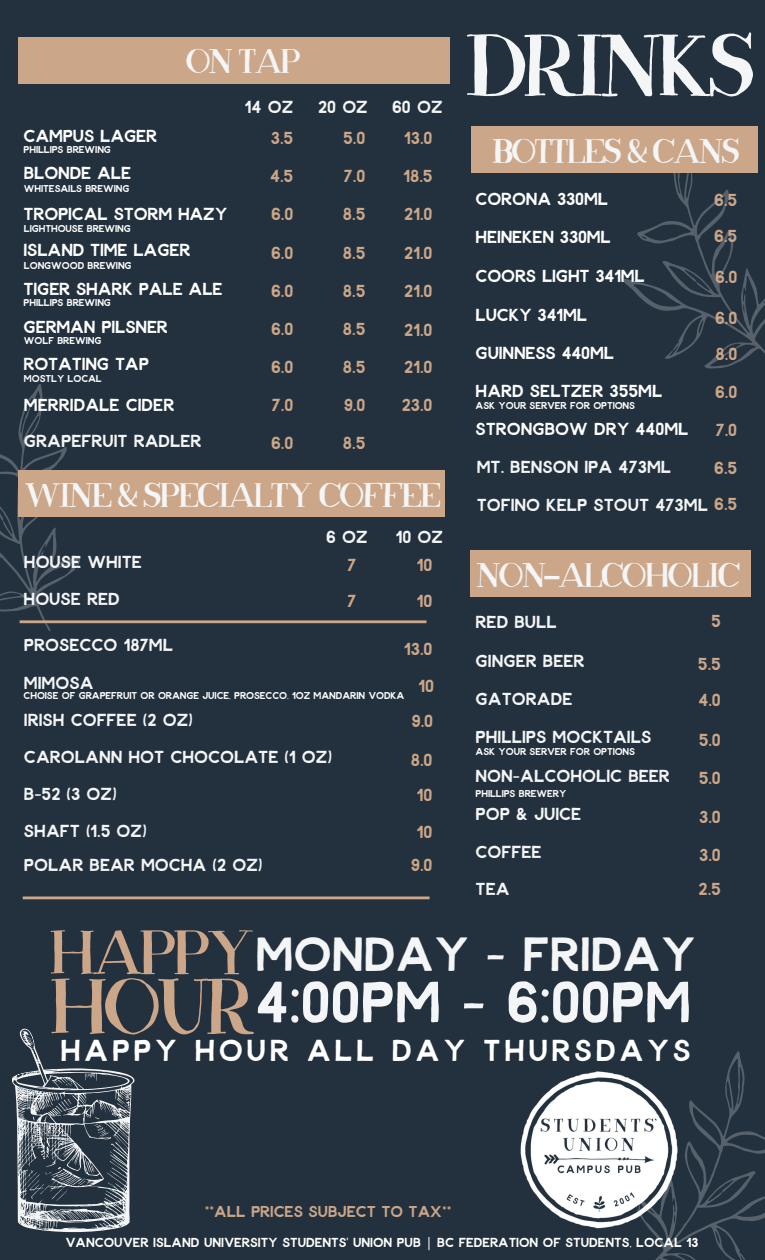
<style>
.page{position:relative;width:765px;height:1260px;background:#23313e}
.page>*{position:absolute;margin:0;border:0;box-sizing:border-box;transform-origin:0 0}
.t1{font:88.38px "Bloomsbury Serif";letter-spacing:-.085em;color:#f4f5f6}
.t2{font:79.62px "Bloomsbury Serif";color:#cba688}
.t3{font:63px "Bloomsbury Serif";letter-spacing:-.085em;color:#cba688}
.t4{font:58.5px "Bloomsbury Sans";color:#f4f5f6}
.t5{font:48.12px "Bloomsbury Sans";color:#f4f5f6}
.t6{font:34.38px "Bloomsbury Serif";letter-spacing:-.085em;color:#f4f5f6}
.t7{font:30.38px "Bloomsbury Sans";letter-spacing:.12em;color:#fff}
.t8{font:17.5px "Bloomsbury Sans";color:#f4f5f6}
.t9{font:17.5px "Bloomsbury Sans";letter-spacing:-.01em;color:#fff}
.t10{font:17.5px "Bloomsbury Sans";color:#cba688}
.t11{font:15.88px "Bloomsbury Sans";color:#cba688}
.t12{font:13.12px "Bloomsbury Sans";color:#fff}
.t13{font:10px "Bloomsbury Sans";letter-spacing:-.01em;color:#fff}
.s1{color:#cba688}
.s2{font-family:"Noto Sans"}
</style>
<div class="page">
<hr style="left:23px;top:896px;width:407px;height:3px;background:#cba688">
<svg style="left:0;top:384px;width:112px;height:247px"></svg>
<svg style="left:597px;top:126px;width:168px;height:243px"></svg>
<svg style="left:671px;top:343px;width:9px;height:8px"></svg>
<div style="left:18px;top:37px;width:432px;height:47px;background:#cba688"></div>
<div style="left:18px;top:470px;width:427px;height:47px;background:#cba688"></div>
<hr style="left:20px;top:620px;width:406px;height:3px;background:#cba688">
<svg style="left:12px;top:1029px;width:122px;height:203px"></svg>
<div style="left:470px;top:550px;width:280px;height:47px;background:#cba688"></div>
<div style="left:471px;top:127px;width:287px;height:46px;background:#cba688"></div>
<img style="left:520px;top:1071px;width:101px;height:158px">
<svg style="left:621px;top:1051px;width:144px;height:209px"></svg>
<p class="t6" style="left:185px;top:39px;width:118px">ON TAP</p>
<p class="t9" style="left:24px;top:124px;width:135px">CAMPUS LAGER</p>
<p class="t9" style="left:24px;top:161px;width:109px">BLONDE ALE</p>
<p class="t9" style="left:24px;top:202px;width:205px">TROPICAL STORM HAZY</p>
<p class="t9" style="left:24px;top:239px;width:168px">ISLAND TIME LAGER</p>
<p class="t9" style="left:24px;top:277px;width:201px">TIGER SHARK PALE ALE</p>
<p class="t9" style="left:24px;top:315px;width:146px">GERMAN PILSNER</p>
<p class="t13" style="left:24px;top:143px;width:89px">PHILLIPS BREWING</p>
<p class="t13" style="left:24px;top:182px;width:107px">WHITESAILS BREWING</p>
<p class="t13" style="left:24px;top:222px;width:108px">LIGHTHOUSE BREWING</p>
<p class="t13" style="left:24px;top:259px;width:109px">LONGWOOD BREWING</p>
<p class="t13" style="left:24px;top:296px;width:89px">PHILLIPS BREWING</p>
<p class="t13" style="left:24px;top:334px;width:79px">WOLF BREWING</p>
<p class="t9" style="left:24px;top:353px;width:127px">ROTATING TAP</p>
<p class="t13" style="left:24px;top:372px;width:79px">MOSTLY LOCAL</p>
<p class="t9" style="left:24px;top:394px;width:152px">MERRIDALE CIDER</p>
<p class="t8" style="left:24px;top:429px;width:179px">GRAPEFRUIT RADLER</p>
<p class="t8" style="left:245px;top:95px;width:50px">14 OZ</p>
<p class="t8" style="left:318px;top:95px;width:51px">20 OZ</p>
<p class="t8" style="left:392px;top:95px;width:52px">60 OZ</p>
<p class="t10" style="left:404px;top:127px;width:30px">13.0</p>
<p class="t10" style="left:403px;top:165px;width:31px">18.5</p>
<p class="t10" style="left:404px;top:203px;width:30px">21.0</p>
<p class="t10" style="left:404px;top:241px;width:30px">21.0</p>
<p class="t10" style="left:404px;top:279px;width:30px">21.0</p>
<p class="t10" style="left:404px;top:319px;width:30px">21.0</p>
<p class="t10" style="left:404px;top:355px;width:30px">21.0</p>
<p class="t10" style="left:402px;top:393px;width:32px">23.0</p>
<p class="t10" style="left:343px;top:127px;width:24px">5.0</p>
<p class="t10" style="left:344px;top:165px;width:23px">7.0</p>
<p class="t10" style="left:343px;top:203px;width:24px">8.5</p>
<p class="t10" style="left:343px;top:241px;width:24px">8.5</p>
<p class="t10" style="left:343px;top:279px;width:24px">8.5</p>
<p class="t10" style="left:343px;top:317px;width:24px">8.5</p>
<p class="t10" style="left:343px;top:355px;width:24px">8.5</p>
<p class="t10" style="left:344px;top:393px;width:23px">9.0</p>
<p class="t10" style="left:343px;top:431px;width:24px">8.5</p>
<p class="t10" style="left:271px;top:127px;width:24px">3.5</p>
<p class="t10" style="left:270px;top:165px;width:25px">4.5</p>
<p class="t10" style="left:271px;top:203px;width:24px">6.0</p>
<p class="t10" style="left:271px;top:241px;width:24px">6.0</p>
<p class="t10" style="left:271px;top:279px;width:24px">6.0</p>
<p class="t10" style="left:271px;top:317px;width:24px">6.0</p>
<p class="t10" style="left:271px;top:355px;width:24px">6.0</p>
<p class="t10" style="left:272px;top:393px;width:23px">7.0</p>
<p class="t10" style="left:271px;top:431px;width:24px">6.0</p>
<p class="t6" style="left:24px;top:472px;width:419px">WINE &amp; SPECIALTY COFFEE</p>
<p class="t8" style="left:24px;top:551px;width:119px">HOUSE WHITE</p>
<p class="t8" style="left:24px;top:587px;width:98px">HOUSE RED</p>
<p class="t8" style="left:326px;top:525px;width:43px">6 OZ</p>
<p class="t8" style="left:396px;top:525px;width:49px">10 OZ</p>
<p class="t10" style="left:347px;top:553px;width:11px">7</p>
<p class="t10" style="left:417px;top:553px;width:17px">10</p>
<p class="t10" style="left:347px;top:590px;width:11px">7</p>
<p class="t10" style="left:417px;top:590px;width:17px">10</p>
<p class="t8" style="left:24px;top:634px;width:151px">PROSECCO 187ML</p>
<p class="t8" style="left:24px;top:671px;width:71px">MIMOSA</p>
<p class="t10" style="left:404px;top:637px;width:30px">13.0</p>
<p class="t10" style="left:419px;top:674px;width:17px">10</p>
<p class="t13" style="left:24px;top:689px;width:382px">CHOISE OF GRAPEFRUIT OR ORANGE JUICE, PROSECCO, 1OZ MANDARIN VODKA</p>
<p class="t8" style="left:24px;top:708px;width:170px">IRISH COFFEE (2 OZ)</p>
<p class="t8" style="left:24px;top:746px;width:309px">CAROLANN HOT CHOCOLATE (1 OZ)</p>
<p class="t8" style="left:24px;top:783px;width:94px">B-52 (3 OZ)</p>
<p class="t8" style="left:24px;top:820px;width:124px">SHAFT (1.5 OZ)</p>
<p class="t10" style="left:411px;top:709px;width:23px">9.0</p>
<p class="t10" style="left:411px;top:749px;width:23px">8.0</p>
<p class="t10" style="left:417px;top:783px;width:17px">10</p>
<p class="t10" style="left:417px;top:821px;width:17px">10</p>
<p class="t8" style="left:24px;top:853px;width:240px">POLAR BEAR MOCHA (2 OZ)</p>
<p class="t10" style="left:411px;top:854px;width:23px">9.0</p>
<p class="t1" style="left:463px;top:8px;width:295px">DRINKS</p>
<p class="t6" style="left:491px;top:129px;width:250px">BOTTLES &amp; CANS</p>
<p class="t9" style="left:476px;top:188px;width:134px">CORONA 330ML</p>
<p class="t9" style="left:476px;top:226px;width:137px">HEINEKEN 330ML</p>
<p class="t9" style="left:476px;top:264px;width:171px">COORS LIGHT 341ML</p>
<p class="t9" style="left:476px;top:303px;width:113px">LUCKY 341ML</p>
<p class="t9" style="left:476px;top:342px;width:140px">GUINNESS 440ML</p>
<p class="t9" style="left:476px;top:380px;width:188px">HARD SELTZER 355ML</p>
<p class="t13" style="left:476px;top:399px;width:161px">ASK YOUR SERVER FOR OPTIONS</p>
<p class="t9" style="left:476px;top:418px;width:215px">STRONGBOW DRY 440ML</p>
<p class="t10" style="left:714px;top:188px;width:24px">6.5</p>
<p class="t10" style="left:714px;top:224px;width:24px">6.5</p>
<p class="t10" style="left:715px;top:266px;width:24px">6.0</p>
<p class="t10" style="left:715px;top:306px;width:24px">6.0</p>
<p class="t10" style="left:716px;top:342px;width:23px">8.0</p>
<p class="t10" style="left:715px;top:381px;width:24px">6.0</p>
<p class="t10" style="left:715px;top:418px;width:23px">7.0</p>
<p class="t8" style="left:477px;top:456px;width:196px">MT. BENSON IPA 473ML</p>
<p class="t10" style="left:714px;top:457px;width:24px">6.5</p>
<p class="t8" style="left:477px;top:493px;width:262px">TOFINO KELP STOUT 473ML <span class="s1">6.5</span></p>
<p class="t6" style="left:476px;top:553px;width:267px">NON-ALCOHOLIC</p>
<p class="t8" style="left:476px;top:611px;width:83px">RED BULL</p>
<p class="t8" style="left:476px;top:650px;width:110px">GINGER BEER</p>
<p class="t10" style="left:711px;top:610px;width:11px">5</p>
<p class="t10" style="left:698px;top:653px;width:24px">5.5</p>
<p class="t10" style="left:699px;top:689px;width:24px">4.0</p>
<p class="t10" style="left:699px;top:728px;width:24px">5.0</p>
<p class="t10" style="left:699px;top:766px;width:24px">5.0</p>
<p class="t10" style="left:699px;top:806px;width:23px">3.0</p>
<p class="t10" style="left:699px;top:843px;width:23px">3.0</p>
<p class="t10" style="left:699px;top:878px;width:24px">2.5</p>
<p class="t8" style="left:476px;top:687px;width:98px">GATORADE</p>
<p class="t8" style="left:476px;top:725px;width:177px">PHILLIPS MOCKTAILS</p>
<p class="t13" style="left:476px;top:745px;width:161px">ASK YOUR SERVER FOR OPTIONS</p>
<p class="t13" style="left:476px;top:787px;width:92px">PHILLIPS BREWERY</p>
<p class="t8" style="left:476px;top:765px;width:196px">NON-ALCOHOLIC BEER</p>
<p class="t8" style="left:476px;top:802px;width:107px">POP &amp; JUICE</p>
<p class="t8" style="left:476px;top:840px;width:68px">COFFEE</p>
<p class="t8" style="left:476px;top:878px;width:36px">TEA</p>
<p class="t3" style="left:48px;top:911px;width:209px">HAPPY</p>
<p class="t2" style="left:48px;top:955px;width:210px">HOUR</p>
<p class="t5" style="left:255px;top:922px;width:442px">MONDAY - FRIDAY</p>
<p class="t4" style="left:255px;top:964px;width:437px">4:00PM - 6:00PM</p>
<p class="t7" style="left:60px;top:1031px;width:632px">HAPPY HOUR ALL DAY THURSDAYS</p>
<p class="t11" style="left:205px;top:1201px;width:248px">**ALL PRICES SUBJECT TO TAX**</p>
<p class="t12" style="left:65px;top:1234px;width:634px">VANCOUVER ISLAND UNIVERSITY STUDENTS' UNION PUB <span class="s2">|</span> BC FEDERATION OF STUDENTS, LOCAL 13</p>
</div>
